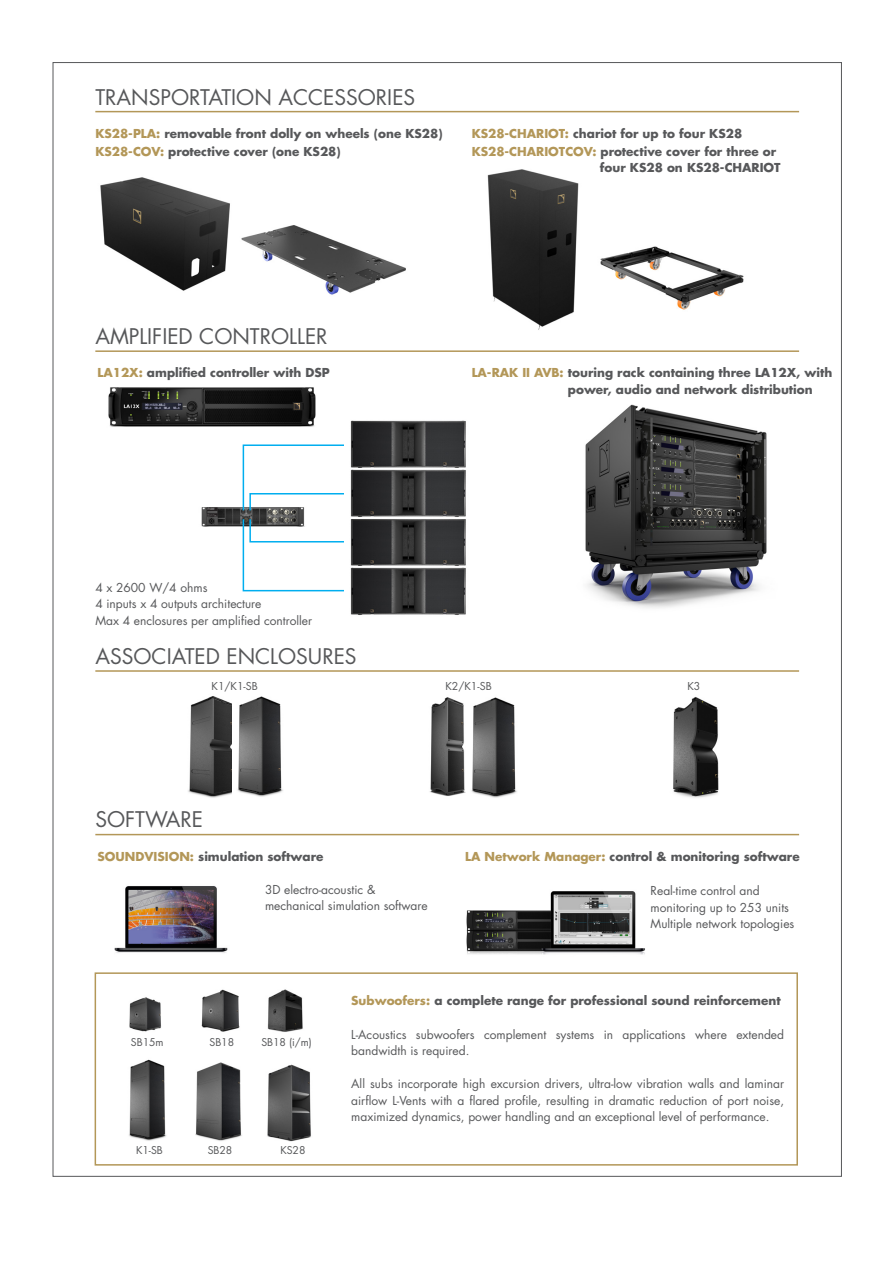
<style>
.page{position:relative;width:893px;height:1263px;background:#fff}
.page>*{position:absolute;margin:0;border:0;box-sizing:border-box;transform-origin:0 0}
._00-SS_TITRE{font:21px "Futura Std";color:#57585a}
._00-PRODUIT_DESCRIPT{font:12px/16.5px "Futura Std";color:#57585a}
._00-PRODUIT_TITRE{font:700 12px/16.5px "Futura Std";color:#57585a}
._00-PRODUIT_DESCRIPT-2{font:700 12px "Futura Std";color:#57585a}
._00-PRODUIT_DESCRIPT-3{font:10.65px "Futura Std";color:#57585a}
._00-LEGENDE{font:10.5px "Futura Std";letter-spacing:-.005em;color:#57585a}
.s1{color:#b39758}
</style>
<div class="page">
<div style="left:95px;top:972px;width:703px;height:193px;border:2px solid #b39758"></div>
<img style="left:108px;top:387px;width:208px;height:40px">
<img style="left:585px;top:404px;width:182px;height:204px">
<img style="left:129px;top:997px;width:32px;height:35px">
<img style="left:201px;top:989px;width:39px;height:43px">
<img style="left:267px;top:989px;width:36px;height:43px">
<img style="left:129px;top:1059px;width:38px;height:82px">
<img style="left:195px;top:1062px;width:47px;height:79px">
<img style="left:267px;top:1064px;width:44px;height:77px">
<img style="left:201px;top:507px;width:104px;height:20px">
<svg style="left:242px;top:444px;width:102px;height:68px"></svg>
<svg style="left:242px;top:518px;width:102px;height:74px"></svg>
<img style="left:350px;top:420px;width:116px;height:48px">
<img style="left:350px;top:519px;width:116px;height:47px">
<img style="left:350px;top:469px;width:116px;height:48px">
<img style="left:350px;top:567px;width:116px;height:48px">
<hr style="left:95px;top:111px;width:704px;height:1px;background:#b39758">
<hr style="left:95px;top:834px;width:704px;height:1px;background:#b39758">
<img style="left:114px;top:886px;width:114px;height:67px">
<img style="left:466px;top:891px;width:179px;height:64px">
<img style="left:487px;top:169px;width:92px;height:161px">
<hr style="left:95px;top:350px;width:704px;height:2px;background:#b39758">
<hr style="left:95px;top:670px;width:704px;height:2px;background:#b39758">
<img style="left:241px;top:225px;width:165px;height:70px">
<img style="left:100px;top:177px;width:130px;height:114px">
<img style="left:600px;top:246px;width:144px;height:64px">
<img style="left:188px;top:696px;width:44px;height:102px">
<img style="left:237px;top:696px;width:46px;height:101px">
<img style="left:429px;top:697px;width:37px;height:99px">
<img style="left:471px;top:697px;width:46px;height:101px">
<img style="left:673px;top:697px;width:46px;height:101px">
<p class="_00-SS_TITRE" style="left:95px;top:83px;width:321px">TRANSPORTATION ACCESSORIES</p>
<p class="_00-PRODUIT_TITRE" style="left:95px;top:125px;width:349px"><span class="s1">KS28-PLA:</span> removable front dolly on wheels (one KS28)</p>
<p class="_00-PRODUIT_TITRE" style="left:95px;top:143px;width:247px"><span class="s1">KS28-COV:</span> protective cover (one KS28)</p>
<p class="_00-PRODUIT_TITRE" style="left:472px;top:125px;width:272px"><span class="s1">KS28-CHARIOT:</span> chariot for up to four KS28</p>
<p class="_00-PRODUIT_TITRE" style="left:472px;top:143px;width:306px"><span class="s1">KS28-CHARIOTCOV:</span> protective cover for three or</p>
<p class="_00-PRODUIT_DESCRIPT-2" style="left:600px;top:159px;width:182px">four KS28 on KS28-CHARIOT</p>
<p class="_00-SS_TITRE" style="left:95px;top:323px;width:234px">AMPLIFIED CONTROLLER</p>
<p class="_00-PRODUIT_TITRE" style="left:97px;top:364px;width:234px"><span class="s1">LA12X:</span> amplified controller with DSP</p>
<p class="_00-PRODUIT_TITRE" style="left:568px;top:364px;width:266px;text-indent:-96px"><span class="s1">LA-RAK II AVB:</span> touring rack containing three LA12X, with power, audio and network distribution</p>
<p class="_00-PRODUIT_DESCRIPT" style="left:95px;top:579px;width:114px">4 x 2600 W/4 ohms</p>
<p class="_00-PRODUIT_DESCRIPT" style="left:95px;top:596px;width:168px">4 inputs x 4 outputs architecture</p>
<p class="_00-PRODUIT_DESCRIPT" style="left:95px;top:612px;width:218px">Max 4 enclosures per amplified controller</p>
<p class="_00-SS_TITRE" style="left:95px;top:643px;width:263px">ASSOCIATED ENCLOSURES</p>
<p class="_00-PRODUIT_DESCRIPT-3" style="left:212px;top:679px;width:48px">K1/K1-SB</p>
<p class="_00-PRODUIT_DESCRIPT-3" style="left:445px;top:679px;width:48px">K2/K1-SB</p>
<p class="_00-PRODUIT_DESCRIPT-3" style="left:687px;top:679px;width:15px">K3</p>
<p class="_00-SS_TITRE" style="left:95px;top:806px;width:109px">SOFTWARE</p>
<p class="_00-PRODUIT_TITRE" style="left:97px;top:848px;width:227px"><span class="s1">SOUNDVISION:</span> simulation software</p>
<p class="_00-PRODUIT_DESCRIPT" style="left:265px;top:881px;width:164px">3D electro-acoustic &amp; mechanical simulation software</p>
<p class="_00-PRODUIT_TITRE" style="left:465px;top:848px;width:336px"><span class="s1">LA Network Manager:</span> control &amp; monitoring software</p>
<p class="_00-PRODUIT_DESCRIPT" style="left:651px;top:883px;width:140px">Real-time control and monitoring up to 253 units</p>
<p class="_00-PRODUIT_DESCRIPT" style="left:651px;top:916px;width:145px">Multiple network topologies</p>
<p class="_00-LEGENDE" style="left:131px;top:1035px;width:34px">SB15m</p>
<p class="_00-LEGENDE" style="left:209px;top:1035px;width:26px">SB18</p>
<p class="_00-LEGENDE" style="left:261px;top:1035px;width:52px">SB18 (i/m)</p>
<p class="_00-LEGENDE" style="left:136px;top:1144px;width:28px">K1-SB</p>
<p class="_00-LEGENDE" style="left:208px;top:1144px;width:26px">SB28</p>
<p class="_00-LEGENDE" style="left:280px;top:1144px;width:27px">KS28</p>
<p class="_00-PRODUIT_TITRE" style="left:351px;top:992px;width:431px"><span class="s1">Subwoofers:</span> a complete range for professional sound reinforcement</p>
<p class="_00-PRODUIT_DESCRIPT" style="left:351px;top:1026px;width:434px">L-Acoustics subwoofers complement systems in applications where extended bandwidth is required.</p>
<p class="_00-PRODUIT_DESCRIPT" style="left:351px;top:1076px;width:434px;text-align:justify">All subs incorporate high excursion drivers, ultra-low vibration walls and laminar airflow L-Vents with a flared profile, resulting in dramatic reduction of port noise, maximized dynamics, power handling and an exceptional level of performance.</p>
</div>
